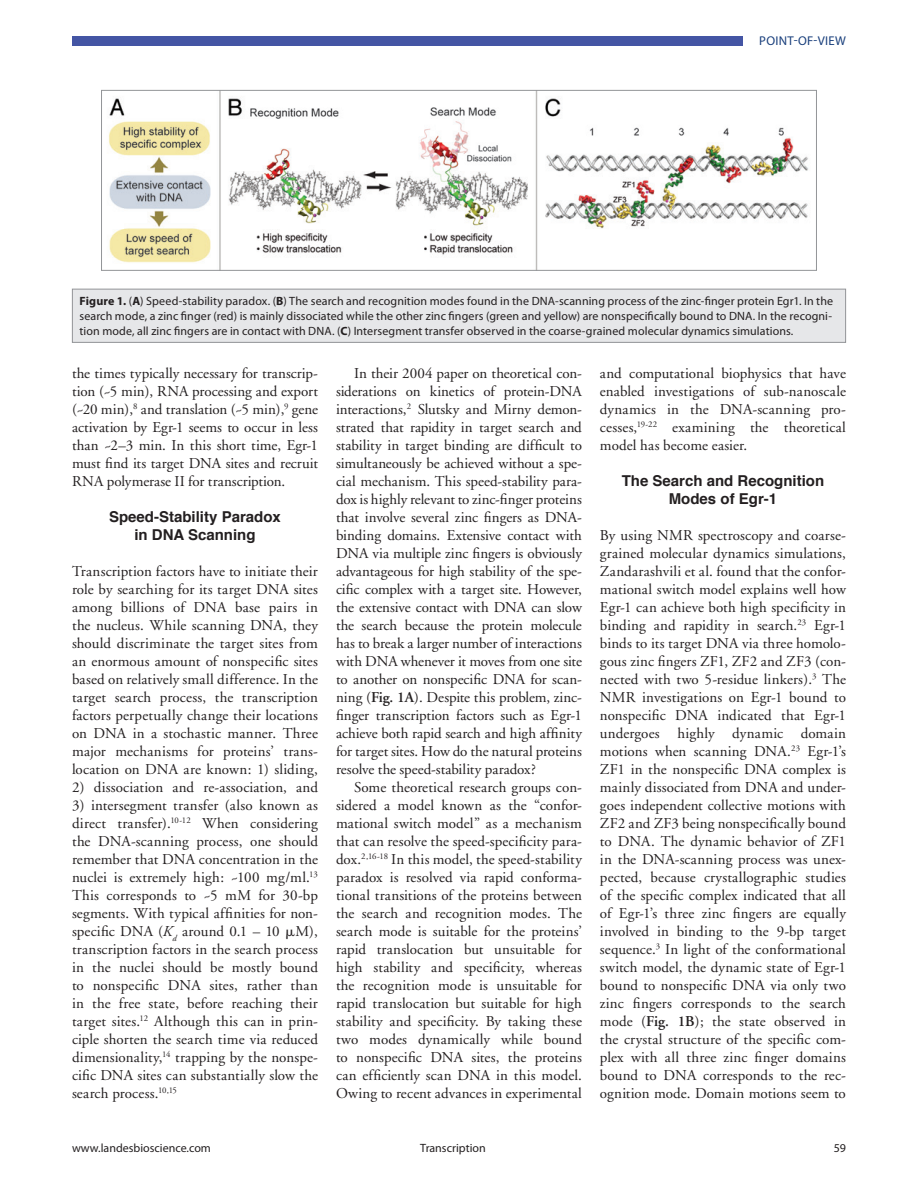
<style>
.page{position:relative;width:918px;height:1188px;background:#fff}
.page>*{position:absolute;margin:0;border:0;box-sizing:border-box;transform-origin:0 0}
.Body_text_First_Line{font:15px/18px "Adobe Garamond";letter-spacing:.005em;color:#231f20;text-align:justify}
.Body_text{font:15px/18px "Adobe Garamond";letter-spacing:.01em;color:#231f20;text-align:justify}
.Heading{font:700 15px/18px "Helvetica";color:#231f20;text-align:center}
.t1{font:12.75px "Myriad Pro";letter-spacing:.02em;color:#193f7c}
.Figure_Legend{font:12px/15px "Myriad Pro";letter-spacing:.005em;color:#231f20;text-align:justify}
.s1{font-weight:700}
.s2{font-style:italic}
.s3{font-family:"Universal Std Greekw Math Pi"}
.s4{font-weight:600}
</style>
<div class="page">
<div style="left:72px;top:36px;width:670px;height:10px;background:#4455a4"></div>
<img style="left:109px;top:92px;width:700px;height:177px">
<div style="left:101px;top:90px;width:716px;height:181px;border:1px solid #939598"></div>
<div style="left:72px;top:289px;width:774px;height:53px;background:#e6e7e9"></div>
<div style="left:72px;top:289px;width:774px;height:54px;border:1px solid #939598"></div>
<p class="t1" style="left:759px;top:33px;width:88px">POINT-OF-VIEW</p>
<p class="Figure_Legend" style="left:80px;top:294px;width:755px"><span class="s1">Figure 1.</span> (<span class="s1">A</span>) Speed-stability paradox. (<span class="s1">B</span>) The search and recognition modes found in the DNA-scanning process of the zinc-finger protein Egr1. In the search mode, a zinc finger (red) is mainly dissociated while the other zinc fingers (green and yellow) are nonspecifically bound to DNA. In the recogni&shy;tion mode, all zinc fingers are in contact with DNA. (<span class="s1">C</span>) Intersegment transfer observed in the coarse-grained molecular dynamics simulations.</p>
<p class="Body_text_First_Line" style="left:72px;top:365px;width:248px">the times typically necessary for transcrip&shy;tion (~5 min), RNA processing and export (~20 min),<sup>8</sup> and translation (~5 min),<sup>9</sup> gene activation by Egr-1 seems to occur in less than ~2–3 min. In this short time, Egr-1 must find its target DNA sites and recruit RNA polymerase II for transcription.</p>
<p class="Heading" style="left:109px;top:508px;width:173px">Speed-Stability Paradox in DNA Scanning</p>
<p class="Body_text_First_Line" style="left:72px;top:563px;width:248px">Transcription factors have to initiate their role by searching for its target DNA sites among billions of DNA base pairs in the nucleus. While scanning DNA, they should discriminate the target sites from an enormous amount of nonspecific sites based on relatively small difference. In the target search process, the transcription factors perpetually change their locations on DNA in a stochastic manner. Three major mechanisms for proteins’ trans&shy;location on DNA are known: 1) sliding,</p>
<p class="Body_text_First_Line" style="left:72px;top:779px;width:247px">2) dissociation and re-association, and</p>
<p class="Body_text_First_Line" style="left:72px;top:797px;width:248px">3) intersegment transfer (also known as direct transfer).<sup>10-12</sup> When considering the DNA-scanning process, one should remember that DNA concentration in the nuclei is extremely high: ~100 mg/ml.<sup>13<br></sup>This corresponds to ~5 mM for 30-bp segments. With typical affinities for non&shy;specific DNA (<span class="s2">K</span><sub>d</sub> around 0.1 – 10 <span class="s3">μ</span>M), transcription factors in the search process in the nuclei should be mostly bound to nonspecific DNA sites, rather than in the free state, before reaching their target sites.<sup>12</sup> Although this can in prin&shy;ciple shorten the search time via reduced dimensionality,<sup>14</sup> trapping by the nonspe&shy;cific DNA sites can substantially slow the search process.<sup>10,15</sup></p>
<p class="Body_text" style="left:336px;top:365px;width:247px;text-indent:18px">In their 2004 paper on theoretical con&shy;siderations on kinetics of protein-DNA interactions,<sup>2</sup> Slutsky and Mirny demon&shy;strated that rapidity in target search and stability in target binding are difficult to simultaneously be achieved without a spe&shy;cial mechanism. This speed-stability para&shy;dox is highly relevant to zinc-finger proteins that involve several zinc fingers as DNA&shy;binding domains. Extensive contact with DNA via multiple zinc fingers is obviously advantageous for high stability of the spe&shy;cific complex with a target site. However, the extensive contact with DNA can slow the search because the protein molecule has to break a larger number of interactions with DNA whenever it moves from one site to another on nonspecific DNA for scan&shy;ning (<span class="s4">Fig. 1A</span>). Despite this problem, zinc&shy;finger transcription factors such as Egr-1 achieve both rapid search and high affinity for target sites. How do the natural proteins resolve the speed-stability paradox?</p>
<p class="Body_text" style="left:336px;top:779px;width:247px;text-indent:18px">Some theoretical research groups con&shy;sidered a model known as the “confor&shy;mational switch model” as a mechanism that can resolve the speed-specificity para&shy;dox.<sup>2,16-18</sup> In this model, the speed-stability paradox is resolved via rapid conforma&shy;tional transitions of the proteins between the search and recognition modes. The search mode is suitable for the proteins’ rapid translocation but unsuitable for high stability and specificity, whereas the recognition mode is unsuitable for rapid translocation but suitable for high stability and specificity. By taking these two modes dynamically while bound to nonspecific DNA sites, the proteins can efficiently scan DNA in this model.<br>Owing to recent advances in experimental</p>
<p class="Body_text" style="left:600px;top:365px;width:247px">and computational biophysics that have enabled investigations of sub-nanoscale dynamics in the DNA-scanning pro&shy;cesses,<sup>19-22</sup> examining the theoretical model has become easier.</p>
<p class="Heading" style="left:622px;top:472px;width:204px">The Search and Recognition<br>Modes of Egr-1</p>
<p class="Body_text_First_Line" style="left:600px;top:527px;width:248px">By using NMR spectroscopy and coarse&shy;grained molecular dynamics simulations, Zandarashvili et al. found that the confor&shy;mational switch model explains well how Egr-1 can achieve both high specificity in binding and rapidity in search.<sup>23</sup> Egr-1 binds to its target DNA via three homolo&shy;gous zinc fingers ZF1, ZF2 and ZF3 (con&shy;nected with two 5-residue linkers).<sup>3</sup> The NMR investigations on Egr-1 bound to nonspecific DNA indicated that Egr-1 undergoes highly dynamic domain motions when scanning DNA.<sup>23</sup> Egr-1’s ZF1 in the nonspecific DNA complex is mainly dissociated from DNA and under&shy;goes independent collective motions with ZF2 and ZF3 being nonspecifically bound to DNA. The dynamic behavior of ZF1 in the DNA-scanning process was unex&shy;pected, because crystallographic studies of the specific complex indicated that all of Egr-1’s three zinc fingers are equally involved in binding to the 9-bp target sequence.<sup>3</sup> In light of the conformational switch model, the dynamic state of Egr-1 bound to nonspecific DNA via only two zinc fingers corresponds to the search mode (<span class="s4">Fig. 1B</span>); the state observed in the crystal structure of the specific com&shy;plex with all three zinc finger domains bound to DNA corresponds to the rec&shy;ognition mode. Domain motions seem to</p>
<p class="Figure_Legend" style="left:72px;top:1141px;width:140px">www.landesbioscience.com</p>
<p class="Figure_Legend" style="left:420px;top:1141px;width:67px">Transcription</p>
<p class="Figure_Legend" style="left:834px;top:1141px;width:14px">59</p>
</div>
